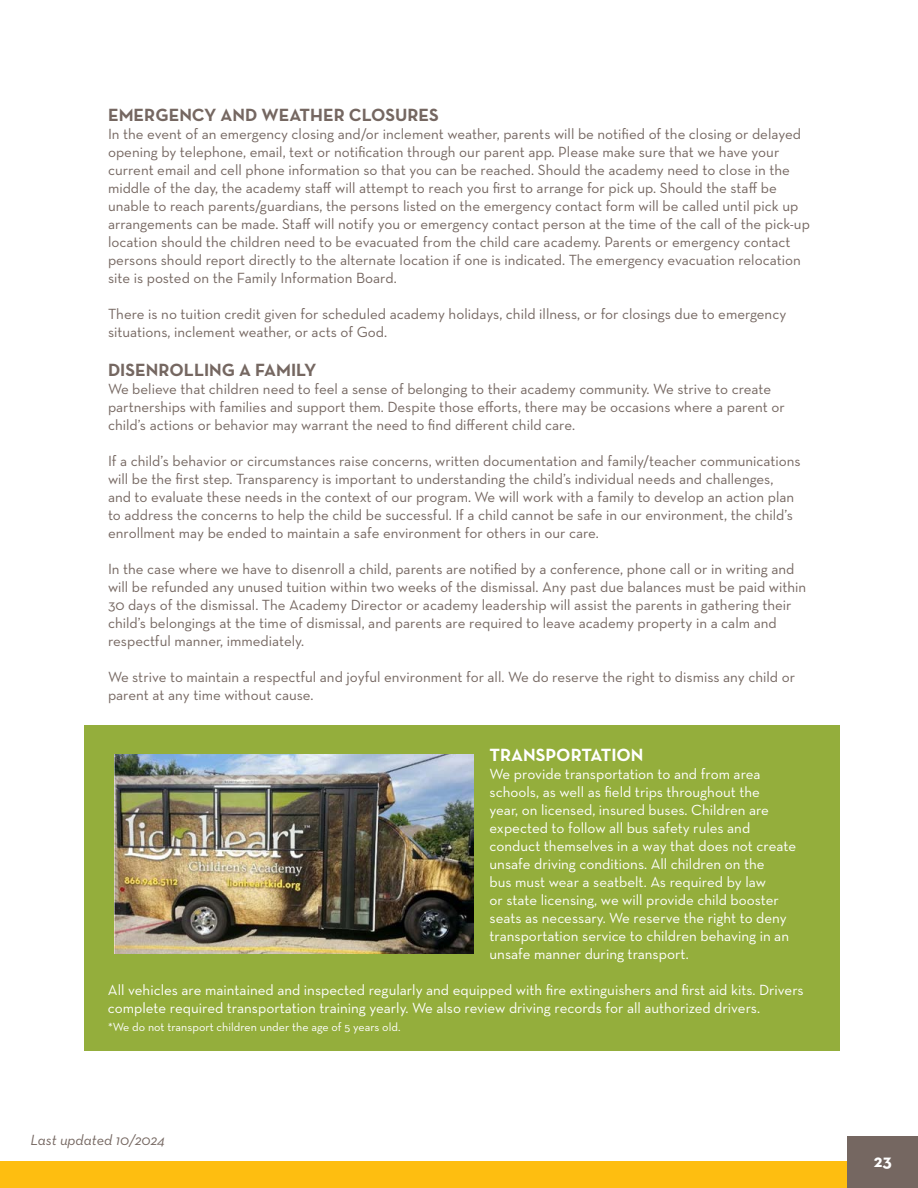
<style>
.page{position:relative;width:918px;height:1188px;background:#fff}
.page>*{position:absolute;margin:0;border:0;box-sizing:border-box;transform-origin:0 0}
.t1{font:700 18px "Neutra Text";color:#756761}
.t2{font:700 18px "Neutra Text";color:#fff}
.t3{font:15px/18px "Neutra Text";color:#756761}
.t4{font:15px/18px "Neutra Text";color:#fff}
.t5{font:italic 15px "Neutra Text";color:#756761}
.t6{font:12px "Neutra Text";color:#fff}
</style>
<div class="page">
<div style="left:0;top:1161px;width:918px;height:27px;background:#febe10"></div>
<div style="left:848px;top:1137px;width:70px;height:51px;background:#756761"></div>
<div style="left:84px;top:725px;width:756px;height:326px;background:#94ae3c"></div>
<img style="left:114px;top:755px;width:360px;height:199px">
<p class="t1" style="left:108px;top:103px;width:332px">EMERGENCY AND WEATHER CLOSURES</p>
<p class="t3" style="left:108px;top:124px;width:703px">In the event of an emergency closing and/or inclement weather, parents will be notified of the closing or delayed opening by telephone, email, text or notification through our parent app. Please make sure that we have your current email and cell phone information so that you can be reached. Should the academy need to close in the middle of the day, the academy staff will attempt to reach you first to arrange for pick up. Should the staff be unable to reach parents/guardians, the persons listed on the emergency contact form will be called until pick up arrangements can be made. Staff will notify you or emergency contact person at the time of the call of the pick-up location should the children need to be evacuated from the child care academy. Parents or emergency contact persons should report directly to the alternate location if one is indicated. The emergency evacuation relocation site is posted on the Family Information Board.</p>
<p class="t3" style="left:108px;top:304px;width:680px">There is no tuition credit given for scheduled academy holidays, child illness, or for closings due to emergency situations, inclement weather, or acts of God.</p>
<p class="t1" style="left:108px;top:359px;width:210px">DISENROLLING A FAMILY</p>
<p class="t3" style="left:108px;top:380px;width:678px">We believe that children need to feel a sense of belonging to their academy community. We strive to create partnerships with families and support them. Despite those efforts, there may be occasions where a parent or child’s actions or behavior may warrant the need to find different child care.</p>
<p class="t3" style="left:108px;top:452px;width:694px">If a child’s behavior or circumstances raise concerns, written documentation and family/teacher communications will be the first step. Transparency is important to understanding the child’s individual needs and challenges,<br>and to evaluate these needs in the context of our program. We will work with a family to develop an action plan to address the concerns to help the child be successful. If a child cannot be safe in our environment, the child’s enrollment may be ended to maintain a safe environment for others in our care.</p>
<p class="t3" style="left:108px;top:560px;width:700px">In the case where we have to disenroll a child, parents are notified by a conference, phone call or in writing and will be refunded any unused tuition within two weeks of the dismissal. Any past due balances must be paid within 30 days of the dismissal. The Academy Director or academy leadership will assist the parents in gathering their child’s belongings at the time of dismissal, and parents are required to leave academy property in a calm and respectful manner, immediately.</p>
<p class="t3" style="left:108px;top:668px;width:689px">We strive to maintain a respectful and joyful environment for all. We do reserve the right to dismiss any child or parent at any time without cause.</p>
<p class="t2" style="left:490px;top:744px;width:155px">TRANSPORTATION</p>
<p class="t4" style="left:490px;top:765px;width:308px">We provide transportation to and from area schools, as well as field trips throughout the<br>year, on licensed, insured buses. Children are expected to follow all bus safety rules and conduct themselves in a way that does not create unsafe driving conditions. All children on the<br>bus must wear a seatbelt. As required by law<br>or state licensing, we will provide child booster seats as necessary. We reserve the right to deny transportation service to children behaving in an unsafe manner during transport.</p>
<p class="t4" style="left:108px;top:981px;width:697px">All vehicles are maintained and inspected regularly and equipped with fire extinguishers and first aid kits. Drivers complete required transportation training yearly. We also review driving records for all authorized drivers.</p>
<p class="t6" style="left:108px;top:1020px;width:294px">*We do not transport children under the age of 5 years old.</p>
<p class="t5" style="left:31px;top:1131px;width:136px">Last updated 10/2024</p>
<p class="t2" style="left:874px;top:1150px;width:20px">23</p>
</div>
